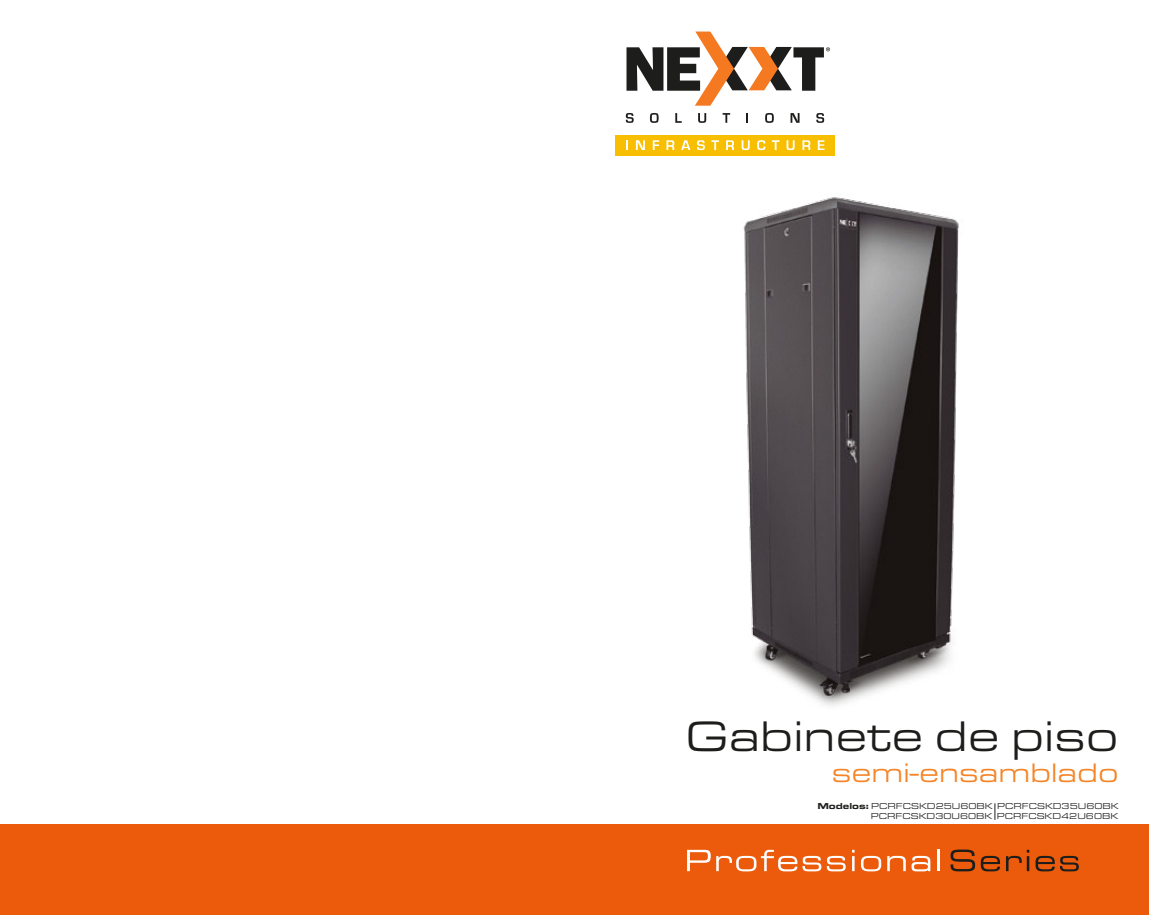
<style>
.page{position:relative;width:1149px;height:915px;background:#fff}
.page>*{position:absolute;margin:0;border:0;box-sizing:border-box;transform-origin:0 0}
.t1{font:43.95px "Eurostile T Regu Exte";color:#1d1d1b}
.t2{font:27.45px "Eurostile T Regu Exte";color:#f58426}
.t3{font:8.85px/10.6px "Eurostile T Regu Exte";color:#1d1d1b;text-align:right}
.s1{font-family:"Eurostile T Blac Exte"}
</style>
<div class="page">
<div style="left:0;top:824px;width:1148px;height:90px;background:#eb5b0b"></div>
<svg style="left:687px;top:849px;width:23px;height:21px"></svg>
<svg style="left:716px;top:849px;width:129px;height:22px"></svg>
<hr style="left:851px;top:855px;width:3px;height:15px;background:#fff">
<svg style="left:861px;top:855px;width:19px;height:16px"></svg>
<svg style="left:887px;top:855px;width:18px;height:15px"></svg>
<svg style="left:911px;top:855px;width:19px;height:16px"></svg>
<hr style="left:936px;top:849px;width:3px;height:21px;background:#fff">
<svg style="left:950px;top:849px;width:24px;height:22px"></svg>
<svg style="left:980px;top:855px;width:19px;height:16px"></svg>
<svg style="left:1006px;top:849px;width:22px;height:21px"></svg>
<svg style="left:1035px;top:855px;width:43px;height:16px"></svg>
<div style="left:615px;top:135px;width:219px;height:21px;background:#f8be00"></div>
<svg style="left:626px;top:32px;width:203px;height:74px"></svg>
<svg style="left:625px;top:113px;width:8px;height:10px"></svg>
<svg style="left:649px;top:113px;width:9px;height:10px"></svg>
<svg style="left:675px;top:113px;width:6px;height:10px"></svg>
<svg style="left:698px;top:113px;width:8px;height:10px"></svg>
<svg style="left:722px;top:113px;width:8px;height:10px"></svg>
<svg style="left:746px;top:113px;width:2px;height:10px"></svg>
<svg style="left:765px;top:113px;width:8px;height:10px"></svg>
<svg style="left:790px;top:113px;width:9px;height:10px"></svg>
<svg style="left:816px;top:113px;width:7px;height:10px"></svg>
<svg style="left:626px;top:140px;width:2px;height:10px"></svg>
<svg style="left:635px;top:140px;width:9px;height:10px"></svg>
<svg style="left:652px;top:140px;width:7px;height:10px"></svg>
<svg style="left:666px;top:140px;width:8px;height:10px"></svg>
<svg style="left:681px;top:140px;width:9px;height:10px"></svg>
<svg style="left:697px;top:140px;width:7px;height:10px"></svg>
<svg style="left:711px;top:140px;width:7px;height:10px"></svg>
<svg style="left:726px;top:140px;width:7px;height:10px"></svg>
<svg style="left:741px;top:140px;width:8px;height:10px"></svg>
<svg style="left:757px;top:140px;width:8px;height:10px"></svg>
<svg style="left:771px;top:140px;width:8px;height:10px"></svg>
<svg style="left:786px;top:140px;width:8px;height:10px"></svg>
<svg style="left:802px;top:140px;width:8px;height:10px"></svg>
<svg style="left:817px;top:140px;width:7px;height:10px"></svg>
<svg style="left:994px;top:803px;width:1px;height:16px"></svg>
<img style="left:743px;top:197px;width:216px;height:509px">
<h1 class="t1" style="left:685px;top:720px;width:434px">Gabinete de piso</h1>
<h2 class="t2" style="left:831px;top:762px;width:288px">semi-ensamblado</h2>
<p class="t3" style="left:817px;top:801px;width:302px"><span class="s1">Modelos:</span> PCRFCSKD25U60BK PCRFCSKD35U60BK<br>PCRFCSKD30U60BK PCRFCSKD42U60BK</p>
</div>
